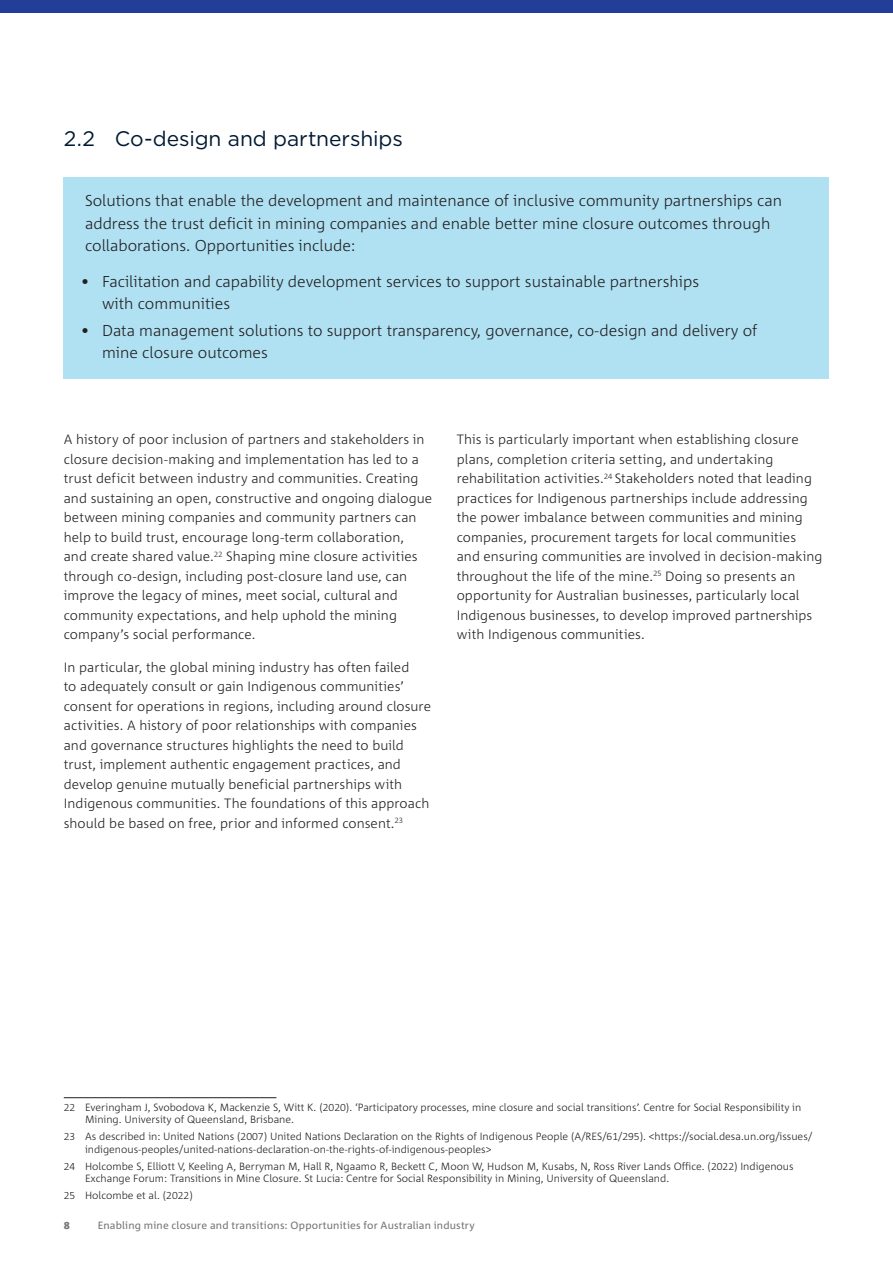
<style>
.page{position:relative;width:893px;height:1263px;background:#fff}
.page>*{position:absolute;margin:0;border:0;box-sizing:border-box;transform-origin:0 0}
.H2_Heading_numbered{font:21px "Gotham";letter-spacing:-.005em;color:#001932}
.Boxed_text_blue{font:300 15.75px/22.5px "Corpid C1";color:#231f20}
.Body_Copy{font:300 13.5px/19.5px "Corpid C1";letter-spacing:.005em;color:#231f20}
.Footnote_second{font:300 10.5px/12.6px "Corpid C1";color:#231f20}
.Footnote{font:300 10.5px/12.6px "Corpid C1";color:#231f20}
.t1{font:10.5px "Corpid C1";letter-spacing:.015em;color:#757679}
.t2{font:800 10.5px "Corpid C1";color:#757679}
</style>
<div class="page">
<div style="left:64px;top:177px;width:765px;height:95px;background:#afe1f3"></div>
<div style="left:64px;top:257px;width:765px;height:73px;background:#afe1f3"></div>
<div style="left:64px;top:307px;width:765px;height:72px;background:#afe1f3"></div>
<hr style="left:64px;top:1097px;width:212px;height:1px;background:#231f20">
<div style="left:0;top:0;width:893px;height:13px;background:#233e98"></div>
<h2 class="H2_Heading_numbered" style="left:64px;top:125px;width:341px">2.2 Co-design and partnerships</h2>
<p class="Boxed_text_blue" style="left:85px;top:189px;width:699px">Solutions that enable the development and maintenance of inclusive community partnerships can address the trust deficit in mining companies and enable better mine closure outcomes through collaborations. Opportunities include:</p>
<p class="Boxed_text_blue" style="left:102px;top:269px;width:599px;text-indent:-21px">• Facilitation and capability development services to support sustainable partnerships with communities</p>
<p class="Boxed_text_blue" style="left:102px;top:319px;width:657px;text-indent:-21px">• Data management solutions to support transparency, governance, co-design and delivery of mine closure outcomes</p>
<p class="Body_Copy" style="left:64px;top:429px;width:370px">A history of poor inclusion of partners and stakeholders in closure decision-making and implementation has led to a trust deficit between industry and communities. Creating and sustaining an open, constructive and ongoing dialogue between mining companies and community partners can help to build trust, encourage long-term collaboration,<br>and create shared value.<sup>22</sup> Shaping mine closure activities through co-design, including post-closure land use, can improve the legacy of mines, meet social, cultural and community expectations, and help uphold the mining company’s social performance.</p>
<p class="Body_Copy" style="left:64px;top:657px;width:369px">In particular, the global mining industry has often failed<br>to adequately consult or gain Indigenous communities’ consent for operations in regions, including around closure activities. A history of poor relationships with companies and governance structures highlights the need to build trust, implement authentic engagement practices, and develop genuine mutually beneficial partnerships with Indigenous communities. The foundations of this approach should be based on free, prior and informed consent.<sup>23</sup></p>
<p class="Body_Copy" style="left:457px;top:429px;width:367px">This is particularly important when establishing closure plans, completion criteria setting, and undertaking rehabilitation activities.<sup>24</sup> Stakeholders noted that leading practices for Indigenous partnerships include addressing the power imbalance between communities and mining companies, procurement targets for local communities and ensuring communities are involved in decision-making throughout the life of the mine.<sup>25</sup> Doing so presents an opportunity for Australian businesses, particularly local Indigenous businesses, to develop improved partnerships with Indigenous communities.</p>
<p class="Footnote" style="left:85px;top:1100px;width:718px;text-indent:-21px">22 Everingham J, Svobodova K, Mackenzie S, Witt K. (2020). ‘Participatory processes, mine closure and social transitions’. Centre for Social Responsibility in<br>Mining. University of Queensland, Brisbane.</p>
<p class="Footnote_second" style="left:85px;top:1130px;width:729px;text-indent:-21px">23 As described in: United Nations (2007) United Nations Declaration on the Rights of Indigenous People (A/RES/61/295). &lt;https://social.desa.un.org/issues/ indigenous-peoples/united-nations-declaration-on-the-rights-of-indigenous-peoples&gt;</p>
<p class="Footnote_second" style="left:85px;top:1159px;width:710px;text-indent:-21px">24 Holcombe S, Elliott V, Keeling A, Berryman M, Hall R, Ngaamo R, Beckett C, Moon W, Hudson M, Kusabs, N, Ross River Lands Office. (2022) Indigenous<br>Exchange Forum: Transitions in Mine Closure. St Lucia: Centre for Social Responsibility in Mining, University of Queensland.</p>
<p class="Footnote_second" style="left:64px;top:1189px;width:131px">25 Holcombe et al. (2022)</p>
<p class="t2" style="left:64px;top:1218px;width:8px">8</p>
<p class="t1" style="left:98px;top:1218px;width:378px">Enabling mine closure and transitions: Opportunities for Australian industry</p>
</div>
